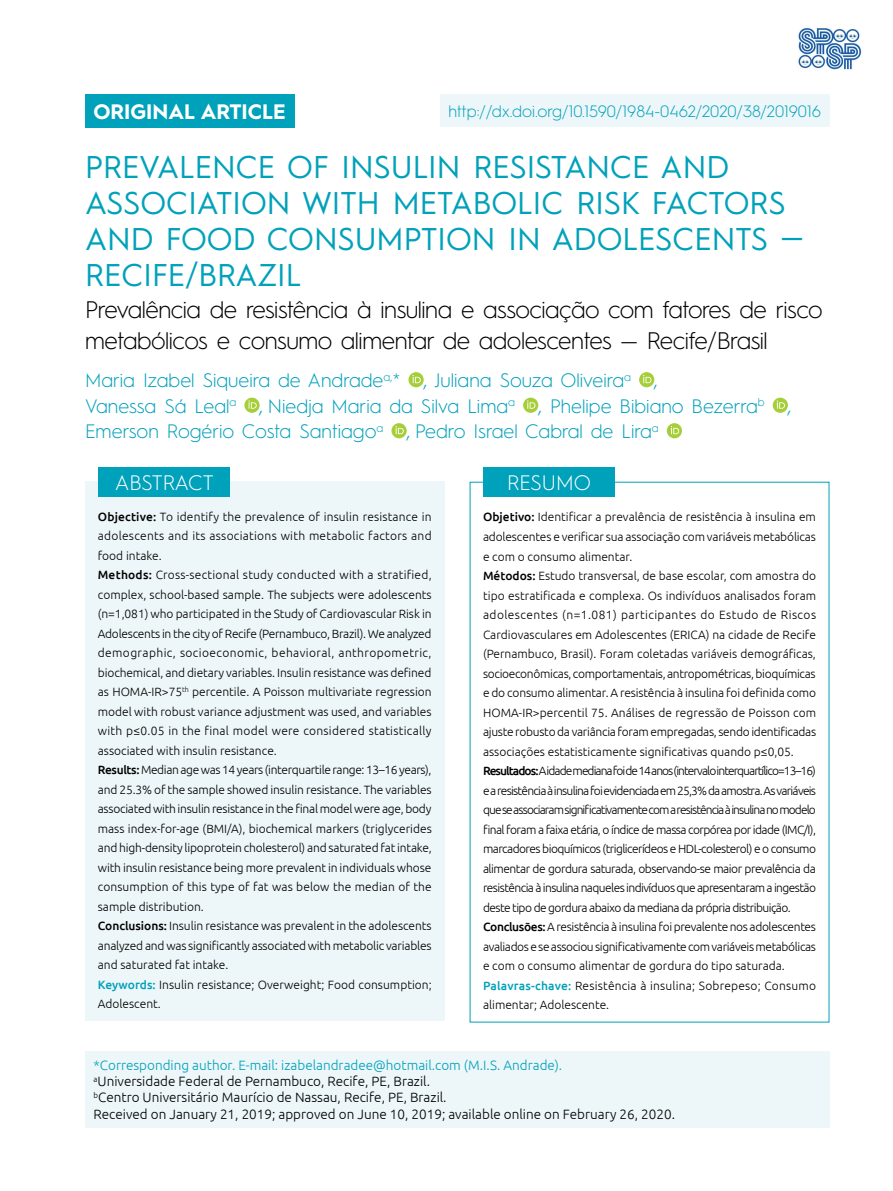
<style>
.page{position:relative;width:893px;height:1191px;background:#fff}
.page>*{position:absolute;margin:0;border:0;box-sizing:border-box;transform-origin:0 0}
.t1{font:31.5px/36px "Hurme Geometric Sans 1";color:#00a1ba}
.t2{font:300 24px/31.5px "Hurme Geometric Sans 1";letter-spacing:-.02em;color:#000}
.t3{font:700 21px "Hurme Geometric Sans 1";color:#fff}
.t4{font:300 21px "Hurme Geometric Sans 1";letter-spacing:-.005em;color:#fff}
.t5{font:300 19.5px/25.5px "Hurme Geometric Sans 1";color:#00a1ba}
.t6{font:300 16.5px "Hurme Geometric Sans 1";color:#00a1ba}
.t7{font:300 13.5px/16.2px "Ubuntu";color:#000}
.t8{font:300 12px/19.5px "Ubuntu";letter-spacing:-.01em;color:#000}
.s1{font-weight:500}
.s2{font-weight:500;color:#00a1ba}
.s3{color:#00a1ba}
</style>
<div class="page">
<div style="left:85px;top:481px;width:359px;height:540px;background:#edf6f9"></div>
<div style="left:98px;top:467px;width:132px;height:29px;background:#00a1ba"></div>
<div style="left:483px;top:467px;width:132px;height:29px;background:#00a1ba"></div>
<div style="left:85px;top:1051px;width:744px;height:76px;background:#edf6f9"></div>
<svg style="left:408px;top:372px;width:16px;height:15px"></svg>
<svg style="left:413px;top:375px;width:8px;height:8px"></svg>
<svg style="left:639px;top:372px;width:15px;height:15px"></svg>
<svg style="left:643px;top:375px;width:8px;height:8px"></svg>
<svg style="left:244px;top:397px;width:16px;height:16px"></svg>
<svg style="left:248px;top:400px;width:9px;height:9px"></svg>
<svg style="left:523px;top:397px;width:15px;height:16px"></svg>
<svg style="left:527px;top:400px;width:8px;height:9px"></svg>
<svg style="left:773px;top:397px;width:15px;height:16px"></svg>
<svg style="left:777px;top:400px;width:8px;height:9px"></svg>
<svg style="left:391px;top:423px;width:16px;height:15px"></svg>
<svg style="left:396px;top:426px;width:8px;height:8px"></svg>
<div style="left:667px;top:423px;width:15px;height:15px;background:#a6ce39;border-radius:50%"></div>
<svg style="left:671px;top:426px;width:8px;height:8px"></svg>
<div style="left:85px;top:94px;width:209px;height:33px;background:#00a1ba"></div>
<div style="left:440px;top:94px;width:389px;height:32px;background:#edf6f9"></div>
<img style="left:798px;top:27px;width:64px;height:43px">
<h3 class="t3" style="left:93px;top:97px;width:194px">ORIGINAL ARTICLE</h3>
<h3 class="t6" style="left:448px;top:100px;width:374px">http://dx.doi.org/10.1590/1984-0462/2020/38/2019016</h3>
<h1 class="t1" style="left:85px;top:147px;width:720px">PREVALENCE OF INSULIN RESISTANCE AND ASSOCIATION WITH METABOLIC RISK FACTORS AND FOOD CONSUMPTION IN ADOLESCENTS — RECIFE/BRAZIL</h1>
<h2 class="t2" style="left:85px;top:292px;width:739px">Prevalência de resistência à insulina e associação com fatores de risco metabólicos e consumo alimentar de adolescentes — Recife/Brasil</h2>
<h3 class="t5" style="left:85px;top:366px;width:708px">Maria Izabel Siqueira de Andrade<sup>a,</sup>* , Juliana Souza Oliveira<sup>a</sup> ,<br>Vanessa Sá Leal<sup>a</sup> , Niedja Maria da Silva Lima<sup>a</sup> , Phelipe Bibiano Bezerra<sup>b</sup> ,<br>Emerson Rogério Costa Santiago<sup>a</sup> , Pedro Israel Cabral de Lira<sup>a</sup></h3>
<h3 class="t4" style="left:115px;top:468px;width:100px">ABSTRACT</h3>
<h3 class="t4" style="left:507px;top:468px;width:85px">RESUMO</h3>
<p class="t8" style="left:98px;top:506px;width:336px"><span class="s1">Objective:</span> To identify the prevalence of insulin resistance in adolescents and its associations with metabolic factors and food intake.<br><span class="s1">Methods:</span> Cross-sectional study conducted with a stratified, complex, school-based sample. The subjects were adolescents (n=1,081) who participated in the Study of Cardiovascular Risk in Adolescents in the city of Recife (Pernambuco, Brazil). We analyzed demographic, socioeconomic, behavioral, anthropometric, biochemical, and dietary variables. Insulin resistance was defined as HOMA-IR&gt;75<sup>th</sup> percentile. A Poisson multivariate regression model with robust variance adjustment was used, and variables with p≤0.05 in the final model were considered statistically associated with insulin resistance.<br><span class="s1">Results:</span> Median age was 14 years (interquartile range: 13–16 years), and 25.3% of the sample showed insulin resistance. The variables associated with insulin resistance in the final model were age, body mass index-for-age (BMI/A), biochemical markers (triglycerides and high-density lipoprotein cholesterol) and saturated fat intake, with insulin resistance being more prevalent in individuals whose consumption of this type of fat was below the median of the sample distribution.<br><span class="s1">Conclusions:</span> Insulin resistance was prevalent in the adolescents analyzed and was significantly associated with metabolic variables and saturated fat intake.<br><span class="s2">Keywords:</span> Insulin resistance; Overweight; Food consumption; Adolescent.</p>
<p class="t8" style="left:483px;top:507px;width:335px"><span class="s1">Objetivo:</span> Identificar a prevalência de resistência à insulina em adolescentes e verificar sua associação com variáveis metabólicas e com o consumo alimentar.<br><span class="s1">Métodos:</span> Estudo transversal, de base escolar, com amostra do tipo estratificada e complexa. Os indivíduos analisados foram adolescentes (n=1.081) participantes do Estudo de Riscos Cardiovasculares em Adolescentes (ERICA) na cidade de Recife (Pernambuco, Brasil). Foram coletadas variáveis demográficas, socioeconômicas, comportamentais, antropométricas, bioquímicas e do consumo alimentar. A resistência à insulina foi definida como HOMA-IR&gt;percentil 75. Análises de regressão de Poisson com ajuste robusto da variância foram empregadas, sendo identificadas associações estatisticamente significativas quando p≤0,05.<br><span class="s1">Resultados:</span> A idade mediana foi de 14 anos (intervalo interquartílico=13–16) e a resistência à insulina foi evidenciada em 25,3% da amostra. As variáveis que se associaram significativamente com a resistência à insulina no modelo final foram a faixa etária, o índice de massa corpórea por idade (IMC/I), marcadores bioquímicos (triglicerídeos e HDL-colesterol) e o consumo alimentar de gordura saturada, observando-se maior prevalência da resistência à insulina naqueles indivíduos que apresentaram a ingestão deste tipo de gordura abaixo da mediana da própria distribuição.<br><span class="s1">Conclusões:</span> A resistência à insulina foi prevalente nos adolescentes avaliados e se associou significativamente com variáveis metabólicas e com o consumo alimentar de gordura do tipo saturada.<br><span class="s2">Palavras-chave:</span> Resistência à insulina; Sobrepeso; Consumo alimentar; Adolescente.</p>
<p class="t7" style="left:94px;top:1056px;width:583px"><span class="s3">*Corresponding author. E-mail: izabelandradee@hotmail.com (M.I.S. Andrade).<br></span><sup>a</sup>Universidade Federal de Pernambuco, Recife, PE, Brazil.<br><sup>b</sup>Centro Universitário Maurício de Nassau, Recife, PE, Brazil.<br>Received on January 21, 2019; approved on June 10, 2019; available online on February 26, 2020.</p>
</div>
